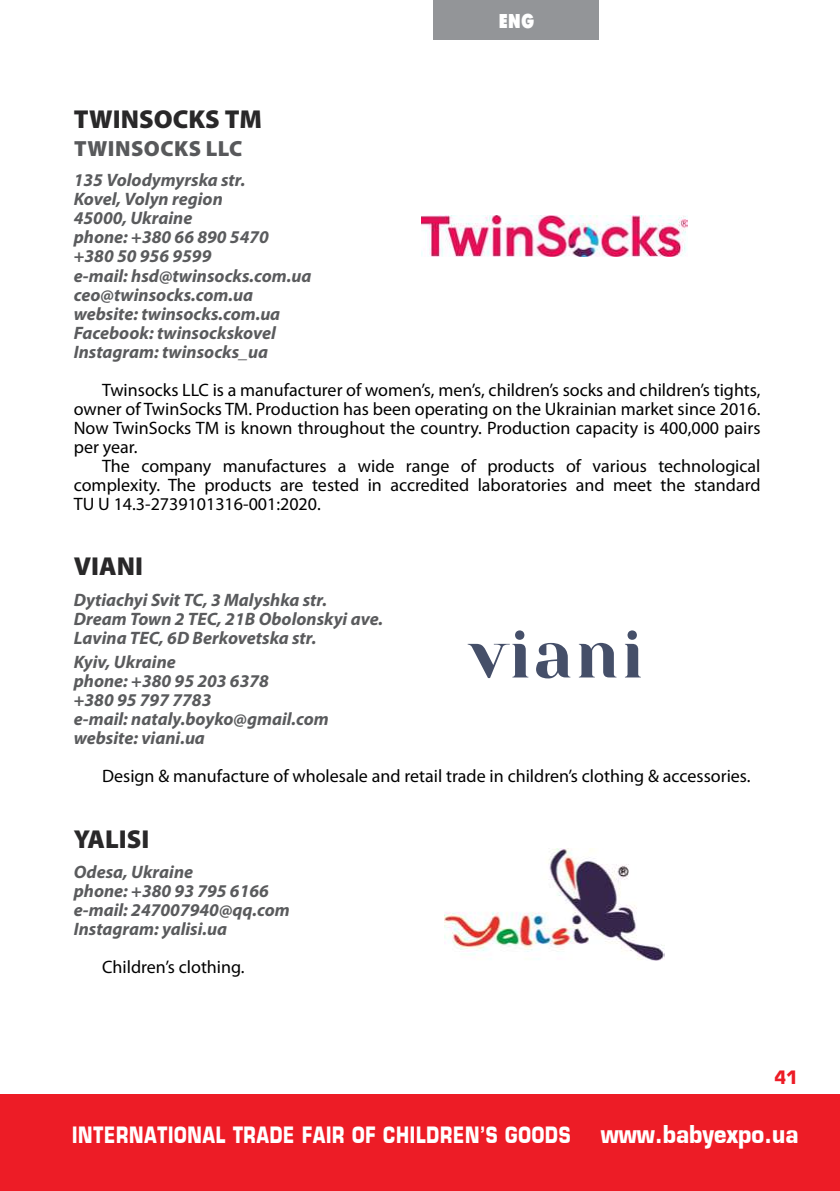
<style>
.page{position:relative;width:840px;height:1191px;background:#fff}
.page>*{position:absolute;margin:0;border:0;box-sizing:border-box;transform-origin:0 0}
.t1{font:900 26px "Myriad Pro";color:#292829}
.t2{font:700 22px "Europe";letter-spacing:.05em;color:#fff;scale:.75 1}
.t3{font:900 22px "Myriad Pro";letter-spacing:.02em;color:#58595b}
.t4{font:700 20px "Futuris X Cond C";color:#fff}
.t5{font:18px/19px "Myriad Pro";color:#000;text-align:justify}
.t6{font:italic 700 18px/19px "Myriad Pro";color:#5a5b5d}
.t7{font:700 18px "Europe";color:#ed1c26;scale:.9 1}
.s1{font-size:24px}
</style>
<div class="page">
<div style="left:0;top:1094px;width:839px;height:97px;background:#ed1c26"></div>
<div style="left:433px;top:0;width:165px;height:40px;background:#939598"></div>
<img style="left:421px;top:215px;width:265px;height:41px">
<svg style="left:536px;top:643px;width:34px;height:35px"></svg>
<svg style="left:467px;top:630px;width:61px;height:48px"></svg>
<svg style="left:578px;top:643px;width:38px;height:34px"></svg>
<svg style="left:625px;top:630px;width:15px;height:47px"></svg>
<img style="left:444px;top:848px;width:220px;height:112px">
<p class="t4" style="left:498px;top:10px;width:37px">ENG</p>
<h1 class="t1" style="left:74px;top:102px;width:190px">TWINSOCKS ТМ</h1>
<p class="t3" style="left:74px;top:134px;width:170px">TWINSOCKS LLC</p>
<p class="t6" style="left:74px;top:170px;width:239px">135 Volodymyrska str.<br>Kovel, Volyn region<br>45000, Ukraine<br>phone: +380 66 890 5470 +380 50 956 9599<br>e-mail: hsd@twinsocks.com.ua ceo@twinsocks.com.ua website: twinsocks.com.ua<br>Facebook: twinsockskovel<br>Instagram: twinsocks_ua</p>
<p class="t5" style="left:74px;top:380px;width:688px;text-indent:28px">Twinsocks LLC is a manufacturer of women’s, men’s, children’s socks and children’s tights, owner of TwinSocks TM. Production has been operating on the Ukrainian market since 2016.<br>Now TwinSocks TM is known throughout the country. Production capacity is 400,000 pairs per year.</p>
<p class="t5" style="left:74px;top:456px;width:688px;text-indent:28px">The company manufactures a wide range of products of various technological complexity. The products are tested in accredited laboratories and meet the standard TU U 14.3-2739101316-001:2020.</p>
<h1 class="t1" style="left:74px;top:549px;width:71px">VIANI</h1>
<p class="t6" style="left:74px;top:589px;width:311px">Dytiachyi Svit TC, 3 Malyshka str.<br>Dream Town 2 TEC, 21В Obolonskyi ave.<br>Lavina TEC, 6D Berkovetska str.</p>
<p class="t6" style="left:74px;top:652px;width:256px">Kyiv, Ukraine<br>phone: +380 95 203 6378<br>+380 95 797 7783<br>e-mail: nataly.boyko@gmail.com website: viani.ua</p>
<p class="t5" style="left:102px;top:766px;width:649px">Design &amp; manufacture of wholesale and retail trade in children’s clothing &amp; accessories.</p>
<h1 class="t1" style="left:74px;top:822px;width:77px">YALISI</h1>
<p class="t6" style="left:74px;top:862px;width:217px">Odesa, Ukraine<br>phone: +380 93 795 6166 e-mail: 247007940@qq.com<br>Instagram: yalisi.ua</p>
<p class="t5" style="left:102px;top:957px;width:144px">Children’s clothing.</p>
<p class="t7" style="left:774px;top:1066px;width:27px">41</p>
<p class="t2" style="left:72px;top:1122px;width:969px">INTERNATIONAL TRADE FAIR OF CHILDREN’S GOODS <span class="s1">www.babyexpo.ua</span></p>
</div>
